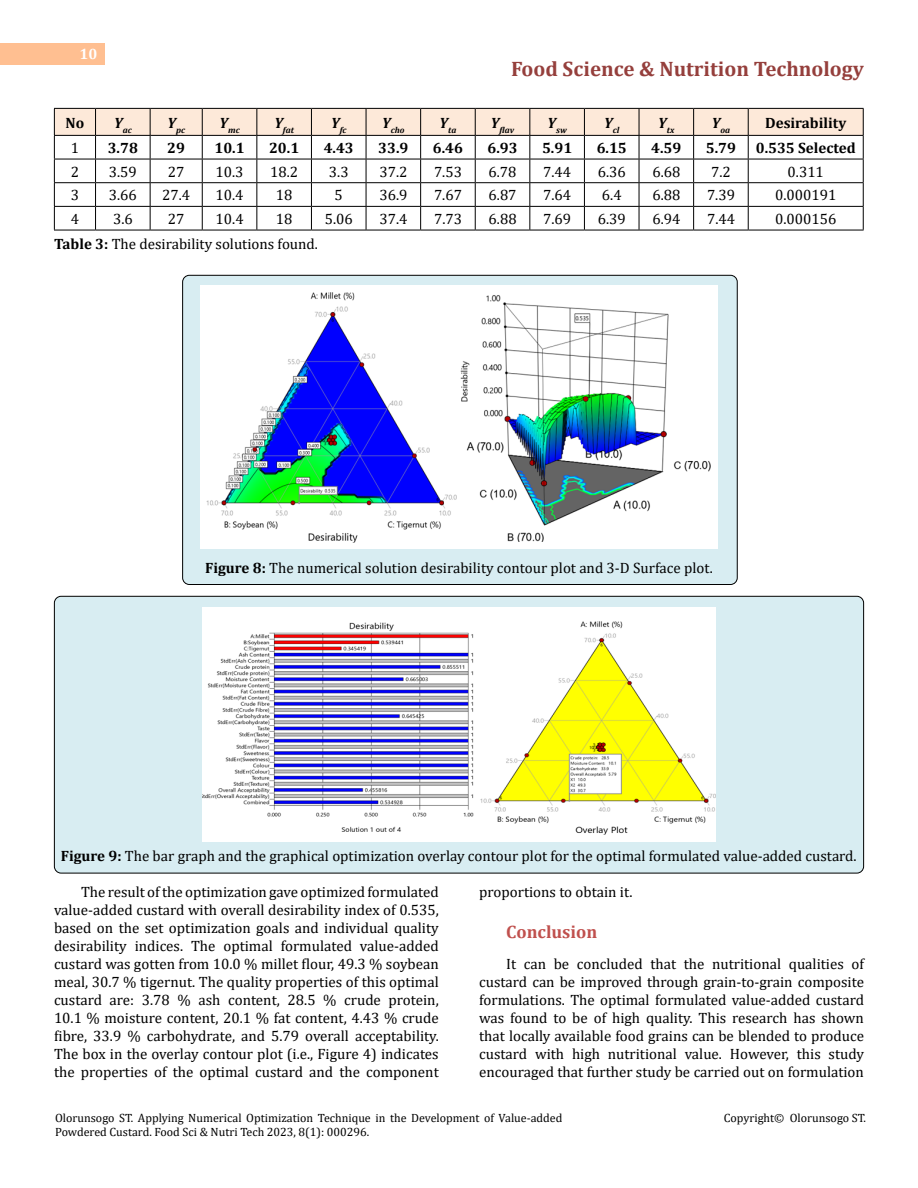
<style>
.page{position:relative;width:918px;height:1188px;background:#fff}
.page>*{position:absolute;margin:0;border:0;box-sizing:border-box;transform-origin:0 0}
.t1{font:700 21px "Cambria";color:#953f3c}
.t2{font:700 18px "Cambria";color:#c0504d}
.t3{font:15px/18px "Cambria";color:#000;text-align:justify}
.t4{font:700 15px "Cambria";color:#000}
.t5{font:700 15px "Cambria";color:#fff}
.t6{font:12px/14.4px "Cambria";color:#000}
.t7{font:italic 700 8.7px "Cambria";color:#000}
.s1{font-weight:700}
</style>
<div class="page">
<div style="left:0;top:43px;width:105px;height:21px;background:#ffbf91"></div>
<div style="left:54px;top:596px;width:810px;height:277px;background:#d8edf2;border-radius:7px"></div>
<div style="left:183px;top:275px;width:554px;height:310px;background:#d8edf2;border-radius:7px"></div>
<svg style="left:54px;top:108px;width:810px;height:122px"></svg>
<hr style="left:54px;top:230px;width:42px;height:1px;background:#000">
<hr style="left:96px;top:230px;width:54px;height:1px;background:#000">
<hr style="left:150px;top:230px;width:52px;height:1px;background:#000">
<hr style="left:202px;top:230px;width:55px;height:1px;background:#000">
<hr style="left:257px;top:230px;width:54px;height:1px;background:#000">
<hr style="left:311px;top:230px;width:55px;height:1px;background:#000">
<hr style="left:366px;top:230px;width:55px;height:1px;background:#000">
<hr style="left:421px;top:230px;width:54px;height:1px;background:#000">
<hr style="left:475px;top:230px;width:55px;height:1px;background:#000">
<hr style="left:530px;top:230px;width:54px;height:1px;background:#000">
<hr style="left:584px;top:230px;width:55px;height:1px;background:#000">
<hr style="left:639px;top:230px;width:55px;height:1px;background:#000">
<hr style="left:694px;top:230px;width:54px;height:1px;background:#000">
<hr style="left:748px;top:230px;width:116px;height:1px;background:#000">
<img style="left:201px;top:285px;width:516px;height:264px">
<img style="left:202px;top:608px;width:514px;height:234px">
<p class="t5" style="left:80px;top:44px;width:19px">10</p>
<h1 class="t1" style="left:511px;top:54px;width:354px">Food Science &amp; Nutrition Technology</h1>
<p class="t4" style="left:66px;top:112px;width:20px">No</p>
<p class="t7" style="left:114px;top:124px;width:19px"><sup>Y</sup>ac</p>
<p class="t7" style="left:167px;top:124px;width:19px"><sup>Y</sup>pc</p>
<p class="t7" style="left:219px;top:124px;width:22px"><sup>Y</sup>mc</p>
<p class="t7" style="left:274px;top:124px;width:21px"><sup>Y</sup>fat</p>
<p class="t7" style="left:331px;top:124px;width:17px"><sup>Y</sup>fc</p>
<p class="t7" style="left:382px;top:124px;width:24px"><sup>Y</sup>cho</p>
<p class="t7" style="left:440px;top:124px;width:18px"><sup>Y</sup>ta</p>
<p class="t7" style="left:491px;top:124px;width:25px"><sup>Y</sup>flav</p>
<p class="t7" style="left:548px;top:124px;width:21px"><sup>Y</sup>sw</p>
<p class="t7" style="left:604px;top:124px;width:17px"><sup>Y</sup>cl</p>
<p class="t7" style="left:658px;top:124px;width:18px"><sup>Y</sup>tx</p>
<p class="t7" style="left:712px;top:124px;width:20px"><sup>Y</sup>oa</p>
<p class="t4" style="left:765px;top:112px;width:83px">Desirability</p>
<p class="t3" style="left:71px;top:139px;width:10px">1</p>
<p class="t4" style="left:108px;top:137px;width:32px">3.78</p>
<p class="t4" style="left:167px;top:137px;width:19px">29</p>
<p class="t4" style="left:214px;top:137px;width:32px">10.1</p>
<p class="t4" style="left:269px;top:137px;width:32px">20.1</p>
<p class="t4" style="left:324px;top:137px;width:32px">4.43</p>
<p class="t4" style="left:378px;top:137px;width:32px">33.9</p>
<p class="t4" style="left:433px;top:137px;width:32px">6.46</p>
<p class="t4" style="left:487px;top:137px;width:32px">6.93</p>
<p class="t4" style="left:542px;top:137px;width:32px">5.91</p>
<p class="t4" style="left:597px;top:137px;width:32px">6.15</p>
<p class="t4" style="left:651px;top:137px;width:32px">4.59</p>
<p class="t4" style="left:706px;top:137px;width:32px">5.79</p>
<p class="t4" style="left:756px;top:137px;width:101px">0.535 Selected</p>
<p class="t3" style="left:71px;top:163px;width:10px">2</p>
<p class="t3" style="left:109px;top:163px;width:30px">3.59</p>
<p class="t3" style="left:168px;top:163px;width:18px">27</p>
<p class="t3" style="left:216px;top:163px;width:30px">10.3</p>
<p class="t3" style="left:270px;top:163px;width:30px">18.2</p>
<p class="t3" style="left:329px;top:163px;width:21px">3.3</p>
<p class="t3" style="left:379px;top:163px;width:30px">37.2</p>
<p class="t3" style="left:434px;top:163px;width:30px">7.53</p>
<p class="t3" style="left:489px;top:163px;width:30px">6.78</p>
<p class="t3" style="left:543px;top:163px;width:30px">7.44</p>
<p class="t3" style="left:598px;top:163px;width:30px">6.36</p>
<p class="t3" style="left:652px;top:163px;width:30px">6.68</p>
<p class="t3" style="left:711px;top:163px;width:21px">7.2</p>
<p class="t3" style="left:788px;top:163px;width:38px">0.311</p>
<p class="t3" style="left:71px;top:186px;width:10px">3</p>
<p class="t3" style="left:109px;top:186px;width:30px">3.66</p>
<p class="t3" style="left:162px;top:186px;width:30px">27.4</p>
<p class="t3" style="left:216px;top:186px;width:30px">10.4</p>
<p class="t3" style="left:276px;top:186px;width:18px">18</p>
<p class="t3" style="left:335px;top:186px;width:10px">5</p>
<p class="t3" style="left:379px;top:186px;width:30px">36.9</p>
<p class="t3" style="left:434px;top:186px;width:30px">7.67</p>
<p class="t3" style="left:489px;top:186px;width:30px">6.87</p>
<p class="t3" style="left:543px;top:186px;width:30px">7.64</p>
<p class="t3" style="left:602px;top:186px;width:21px">6.4</p>
<p class="t3" style="left:652px;top:186px;width:30px">6.88</p>
<p class="t3" style="left:707px;top:186px;width:30px">7.39</p>
<p class="t3" style="left:775px;top:186px;width:63px">0.000191</p>
<p class="t3" style="left:71px;top:210px;width:10px">4</p>
<p class="t3" style="left:113px;top:210px;width:21px">3.6</p>
<p class="t3" style="left:168px;top:210px;width:18px">27</p>
<p class="t3" style="left:216px;top:210px;width:30px">10.4</p>
<p class="t3" style="left:276px;top:210px;width:18px">18</p>
<p class="t3" style="left:325px;top:210px;width:30px">5.06</p>
<p class="t3" style="left:379px;top:210px;width:30px">37.4</p>
<p class="t3" style="left:434px;top:210px;width:30px">7.73</p>
<p class="t3" style="left:489px;top:210px;width:30px">6.88</p>
<p class="t3" style="left:543px;top:210px;width:30px">7.69</p>
<p class="t3" style="left:598px;top:210px;width:30px">6.39</p>
<p class="t3" style="left:652px;top:210px;width:30px">6.94</p>
<p class="t3" style="left:707px;top:210px;width:30px">7.44</p>
<p class="t3" style="left:775px;top:210px;width:63px">0.000156</p>
<p class="t3" style="left:54px;top:235px;width:265px"><span class="s1">Table 3:</span> The desirability solutions found.</p>
<p class="t3" style="left:205px;top:559px;width:509px"><span class="s1">Figure 8:</span> The numerical solution desirability contour plot and 3-D Surface plot.</p>
<p class="t3" style="left:61px;top:847px;width:797px"><span class="s1">Figure 9:</span> The bar graph and the graphical optimization overlay contour plot for the optimal formulated value-added custard.</p>
<p class="t3" style="left:54px;top:883px;width:386px;text-indent:27px">The result of the optimization gave optimized formulated value-added custard with overall desirability index of 0.535, based on the set optimization goals and individual quality desirability indices. The optimal formulated value-added custard was gotten from 10.0 % millet flour, 49.3 % soybean meal, 30.7 % tigernut. The quality properties of this optimal custard are: 3.78 % ash content, 28.5 % crude protein, 10.1 % moisture content, 20.1 % fat content, 4.43 % crude fibre, 33.9 % carbohydrate, and 5.79 overall acceptability.<br>The box in the overlay contour plot (i.e., Figure 4) indicates the properties of the optimal custard and the component</p>
<p class="t3" style="left:479px;top:883px;width:155px">proportions to obtain it.</p>
<p class="t2" style="left:506px;top:919px;width:93px">Conclusion</p>
<p class="t3" style="left:479px;top:955px;width:386px;text-indent:27px">It can be concluded that the nutritional qualities of custard can be improved through grain-to-grain composite formulations. The optimal formulated value-added custard was found to be of high quality. This research has shown that locally available food grains can be blended to produce custard with high nutritional value. However, this study encouraged that further study be carried out on formulation</p>
<p class="t6" style="left:55px;top:1111px;width:509px">Olorunsogo ST. Applying Numerical Optimization Technique in the Development of Value-added<br>Powdered Custard. Food Sci &amp; Nutri Tech 2023, 8(1): 000296.</p>
<p class="t6" style="left:724px;top:1111px;width:144px">Copyright© Olorunsogo ST.</p>
</div>
